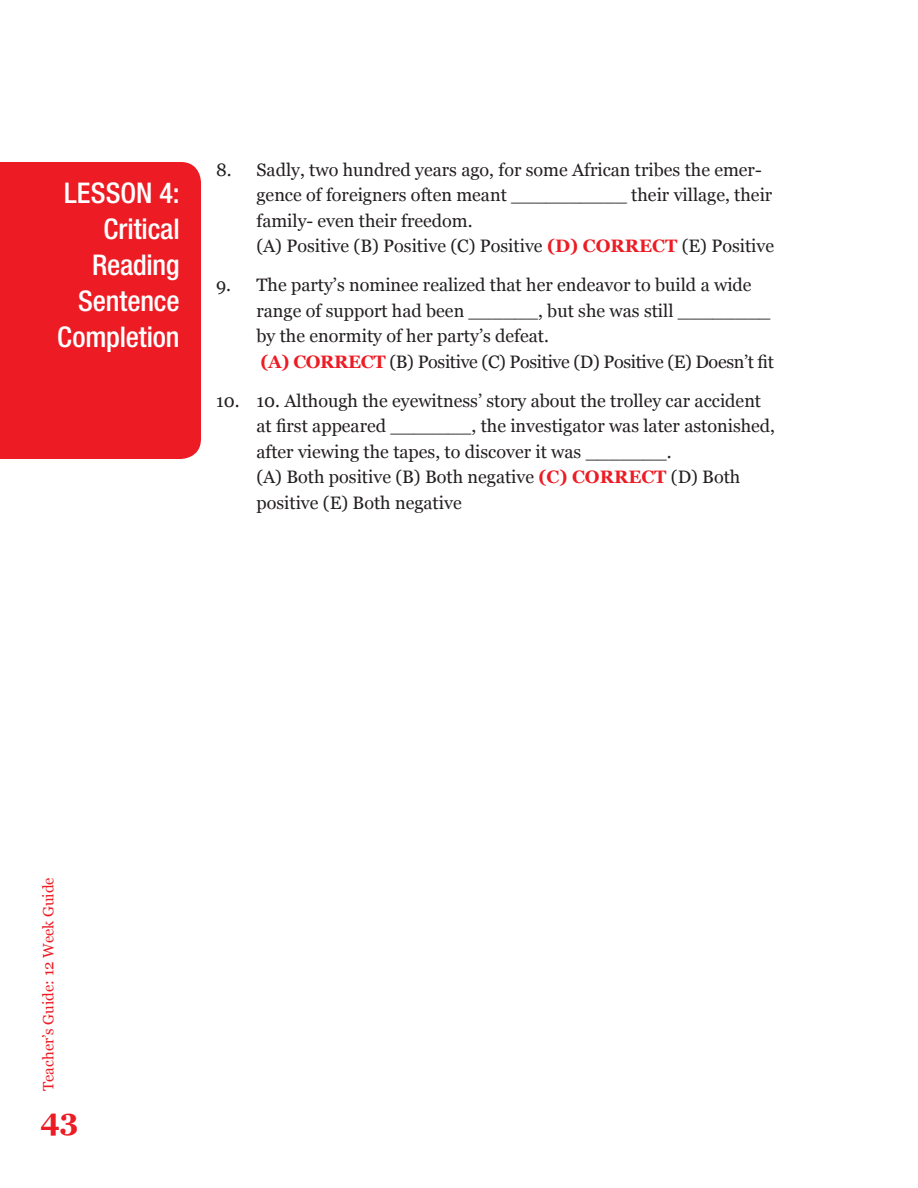
<style>
.page{position:relative;width:918px;height:1188px;background:#fff}
.page>*{position:absolute;margin:0;border:0;box-sizing:border-box;transform-origin:0 0}
.t1{font:700 30px "Georgia";color:#ed1c24}
.t2{font:500 condensed 28.5px/36px "Helvetica Neue LT Std";letter-spacing:-.005em;color:#fff;text-align:right}
.t3{font:18px/25.5px "Georgia";color:#231f20}
.t4{font:15px "Georgia";color:#ed1c24}
.s1{font-weight:700;color:#ed1c24}
</style>
<div class="page">
<div style="left:0;top:162px;width:201px;height:297px;background:#ed1c24"></div>
<h2 class="t2" style="left:57px;top:174px;width:124px">LESSON 4:<br>Critical<br>Reading<br>Sentence<br>Completion</h2>
<p class="t3" style="left:256px;top:157px;width:519px;text-indent:-40px">8. Sadly, two hundred years ago, for some African tribes the emer&shy;gence of foreigners often meant __________ their village, their family- even their freedom.<br>(A) Positive (B) Positive (C) Positive <span class="s1">(D) CORRECT</span> (E) Positive</p>
<p class="t3" style="left:256px;top:273px;width:519px;text-indent:-40px">9. The party’s nominee realized that her endeavor to build a wide range of support had been ______, but she was still ________ by the enormity of her party’s defeat.<br><span class="s1">(A) CORRECT</span> (B) Positive (C) Positive (D) Positive (E) Doesn’t fit</p>
<p class="t3" style="left:256px;top:388px;width:520px;text-indent:-40px">10. 10. Although the eyewitness’ story about the trolley car accident at first appeared _______, the investigator was later astonished, after viewing the tapes, to discover it was _______.<br>(A) Both positive (B) Both negative <span class="s1">(C) CORRECT</span> (D) Both positive (E) Both negative</p>
<p class="t4" style="left:39px;top:1091px;width:215px;rotate:-90deg">Teacher’s Guide: 12 Week Guide</p>
<h1 class="t1" style="left:40px;top:1100px;width:40px">43</h1>
</div>
